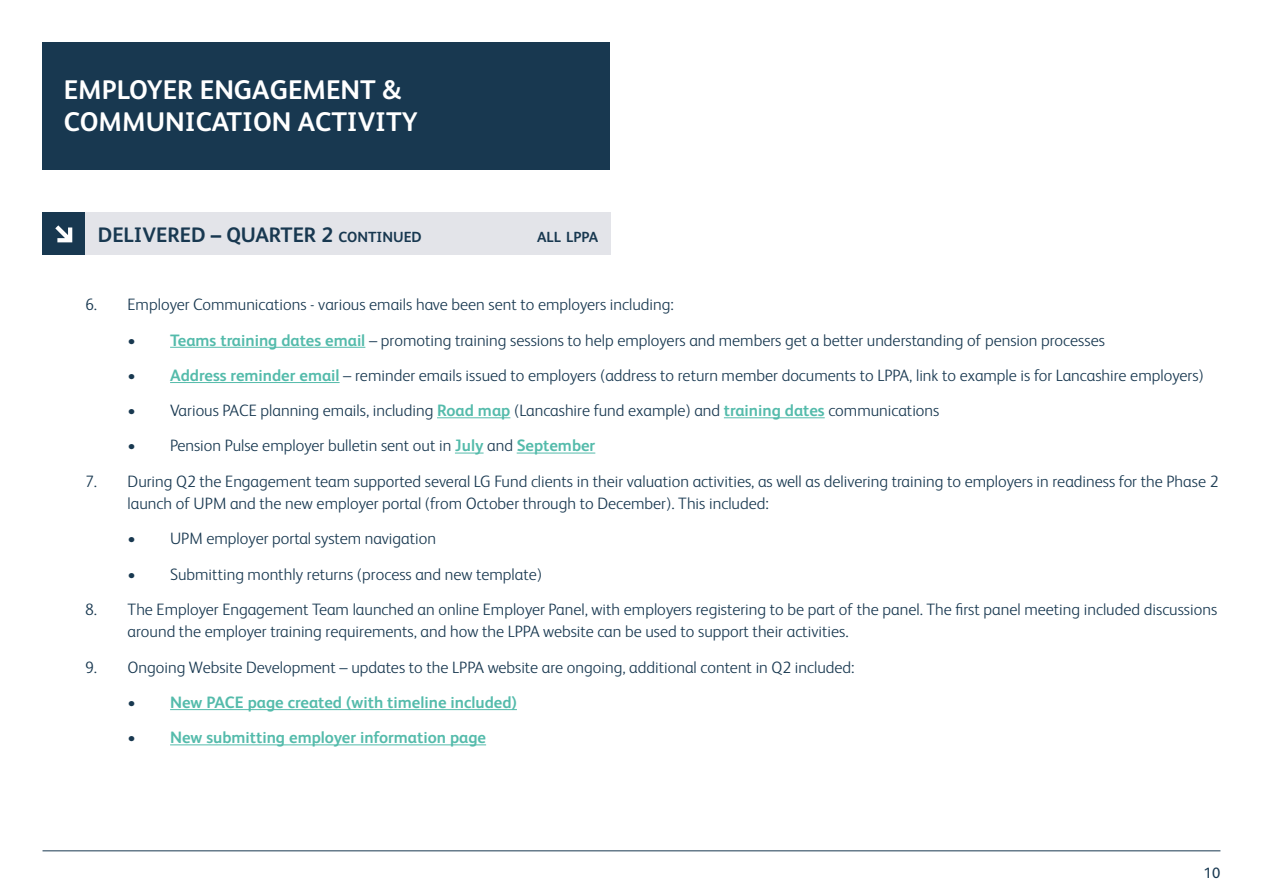
<style>
.page{position:relative;width:1263px;height:893px;background:#fff}
.page>*{position:absolute;margin:0;border:0;box-sizing:border-box;transform-origin:0 0}
.t1{font:700 27px/32.4px "FS Albert";color:#fff}
.t2{font:700 21px "FS Albert";color:#183850}
.t3{font:300 16.5px/22.5px "FS Albert";color:#183850}
.t4{font:700 16.5px "FS Albert";color:#54bbab}
.t5{font:15px "FS Albert";color:#183850}
.t6{font:700 14.7px "FS Albert";color:#183850}
.s1{font-size:14.7px}
.s2{font-weight:700;color:#54bbab}
.s3{font-weight:300;color:#183850}
</style>
<div class="page">
<hr style="left:43px;top:851px;width:1177px;height:1px;background:#183850">
<div style="left:43px;top:43px;width:567px;height:127px;background:#183850"></div>
<div style="left:85px;top:213px;width:526px;height:42px;background:#e3e4e9"></div>
<div style="left:43px;top:213px;width:42px;height:42px;background:#183850"></div>
<svg style="left:55px;top:225px;width:17px;height:17px"></svg>
<hr style="left:170px;top:347px;width:195px;height:1px;background:#54bbab">
<hr style="left:170px;top:382px;width:170px;height:1px;background:#54bbab">
<hr style="left:437px;top:417px;width:73px;height:1px;background:#54bbab">
<hr style="left:724px;top:417px;width:101px;height:1px;background:#54bbab">
<svg style="left:455px;top:453px;width:29px;height:1px"></svg>
<hr style="left:517px;top:453px;width:78px;height:1px;background:#54bbab">
<hr style="left:170px;top:709px;width:347px;height:1px;background:#54bbab">
<hr style="left:170px;top:744px;width:316px;height:1px;background:#54bbab">
<h1 class="t1" style="left:64px;top:72px;width:355px">EMPLOYER ENGAGEMENT &amp;<br>COMMUNICATION ACTIVITY</h1>
<p class="t2" style="left:98px;top:220px;width:325px">DELIVERED – QUARTER 2 <span class="s1">CONTINUED</span></p>
<p class="t6" style="left:537px;top:227px;width:63px">ALL LPPA</p>
<p class="t3" style="left:85px;top:293px;width:590px">6. Employer Communications - various emails have been sent to employers including:</p>
<p class="t3" style="left:128px;top:328px;width:979px">• <span class="s2">Teams training dates email</span> – promoting training sessions to help employers and members get a better understanding of pension processes</p>
<p class="t3" style="left:128px;top:363px;width:1078px">• <span class="s2">Address reminder email</span> – reminder emails issued to employers (address to return member documents to LPPA, link to example is for Lancashire employers)</p>
<p class="t3" style="left:128px;top:398px;width:813px">• Various PACE planning emails, including <span class="s2">Road map</span> (Lancashire fund example) and <span class="s2">training dates</span> communications</p>
<p class="t3" style="left:128px;top:434px;width:469px">• Pension Pulse employer bulletin sent out in <span class="s2">July</span> and <span class="s2">September</span></p>
<p class="t3" style="left:128px;top:469px;width:1092px;text-indent:-43px">7. During Q2 the Engagement team supported several LG Fund clients in their valuation activities, as well as delivering training to employers in readiness for the Phase 2 launch of UPM and the new employer portal (from October through to December). This included:</p>
<p class="t3" style="left:128px;top:527px;width:310px">• UPM employer portal system navigation</p>
<p class="t3" style="left:128px;top:562px;width:416px">• Submitting monthly returns (process and new template)</p>
<p class="t3" style="left:128px;top:597px;width:1091px;text-indent:-43px">8. The Employer Engagement Team launched an online Employer Panel, with employers registering to be part of the panel. The first panel meeting included discussions around the employer training requirements, and how the LPPA website can be used to support their activities.</p>
<p class="t3" style="left:85px;top:655px;width:771px">9. Ongoing Website Development – updates to the LPPA website are ongoing, additional content in Q2 included:</p>
<p class="t4" style="left:128px;top:691px;width:391px"><span class="s3">•</span> New PACE page created (with timeline included)</p>
<p class="t4" style="left:128px;top:726px;width:360px"><span class="s3">•</span> New submitting employer information page</p>
<p class="t5" style="left:1204px;top:863px;width:18px">10</p>
</div>
